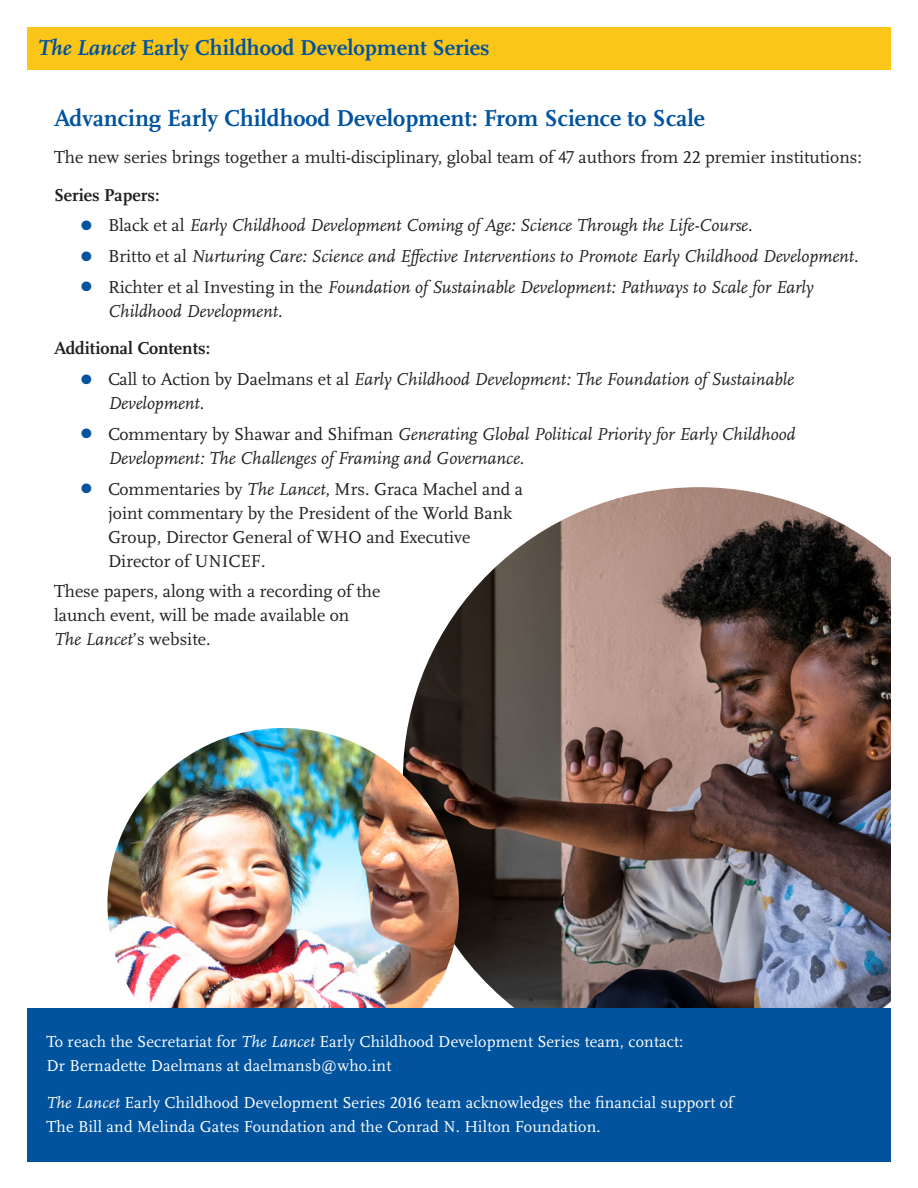
<style>
.page{position:relative;width:918px;height:1188px;background:#fff}
.page>*{position:absolute;margin:0;border:0;box-sizing:border-box;transform-origin:0 0}
.t1{font:700 24px "Scala Lancet Pro";color:#01539e}
.t2{font:700 22.5px "Scala Lancet Pro";color:#01539e}
.t3{font:italic 18px/24px "Scala Lancet Pro";color:#231f20}
.t4{font:18px/24px "Scala Lancet Pro";color:#231f20}
.t5{font:700 18px "Scala Lancet Pro";color:#231f20}
.t6{font:16.5px/24px "Scala Lancet Pro";letter-spacing:.01em;color:#fff}
.s1{font-style:italic}
.s2{color:#01539e}
.s3{font-style:normal}
</style>
<div class="page">
<img style="left:403px;top:487px;width:488px;height:522px">
<img style="left:107px;top:728px;width:352px;height:351px;border-radius:176px">
<div style="left:27px;top:27px;width:864px;height:42px;background:#fcc618"></div>
<div style="left:27px;top:1009px;width:864px;height:153px;background:#01539e"></div>
<p class="t2" style="left:38px;top:34px;width:454px"><span class="s1">The Lancet</span> Early Childhood Development Series</p>
<p class="t1" style="left:54px;top:103px;width:652px">Advancing Early Childhood Development: From Science to Scale</p>
<p class="t4" style="left:54px;top:145px;width:809px">The new series brings together a multi-disciplinary, global team of 47 authors from 22 premier institutions:</p>
<p class="t5" style="left:54px;top:184px;width:107px">Series Papers:</p>
<p class="t3" style="left:81px;top:214px;width:673px"><span class="s2">●</span> <span class="s3">Black et al</span> Early Childhood Development Coming of Age: Science Through the Life-Course<span class="s3">.</span></p>
<p class="t3" style="left:81px;top:244px;width:779px"><span class="s2">●</span> <span class="s3">Britto et al</span> Nurturing Care: Science and Effective Interventions to Promote Early Childhood Development<span class="s3">.</span></p>
<p class="t3" style="left:108px;top:275px;width:707px;text-indent:-27px"><span class="s2">●</span> <span class="s3">Richter et al Investing in the</span> Foundation of Sustainable Development: Pathways to Scale for Early<br>Childhood Development<span class="s3">.</span></p>
<p class="t5" style="left:54px;top:338px;width:158px">Additional Contents:</p>
<p class="t3" style="left:108px;top:367px;width:688px;text-indent:-27px"><span class="s2">●</span> <span class="s3">Call to Action by Daelmans et al</span> Early Childhood Development: The Foundation of Sustainable<br>Development<span class="s3">.</span></p>
<p class="t3" style="left:108px;top:422px;width:689px;text-indent:-27px"><span class="s2">●</span> <span class="s3">Commentary by Shawar and Shifman</span> Generating Global Political Priority for Early Childhood<br>Development: The Challenges of Framing and Governance<span class="s3">.</span></p>
<p class="t4" style="left:108px;top:477px;width:417px;text-indent:-27px"><span class="s2">●</span> Commentaries by <span class="s1">The Lancet</span>, Mrs. Graca Machel and a joint commentary by the President of the World Bank Group, Director General of WHO and Executive Director of UNICEF.</p>
<p class="t4" style="left:54px;top:580px;width:328px">These papers, along with a recording of the launch event, will be made available on<br><span class="s1">The Lancet</span>’s website.</p>
<p class="t6" style="left:46px;top:1029px;width:638px">To reach the Secretariat for <span class="s1">The Lancet</span> Early Childhood Development Series team, contact:<br>Dr Bernadette Daelmans at daelmansb@who.int</p>
<p class="t6" style="left:46px;top:1091px;width:689px"><span class="s1">The Lancet</span> Early Childhood Development Series 2016 team acknowledges the financial support of<br>The Bill and Melinda Gates Foundation and the Conrad N. Hilton Foundation.</p>
</div>
